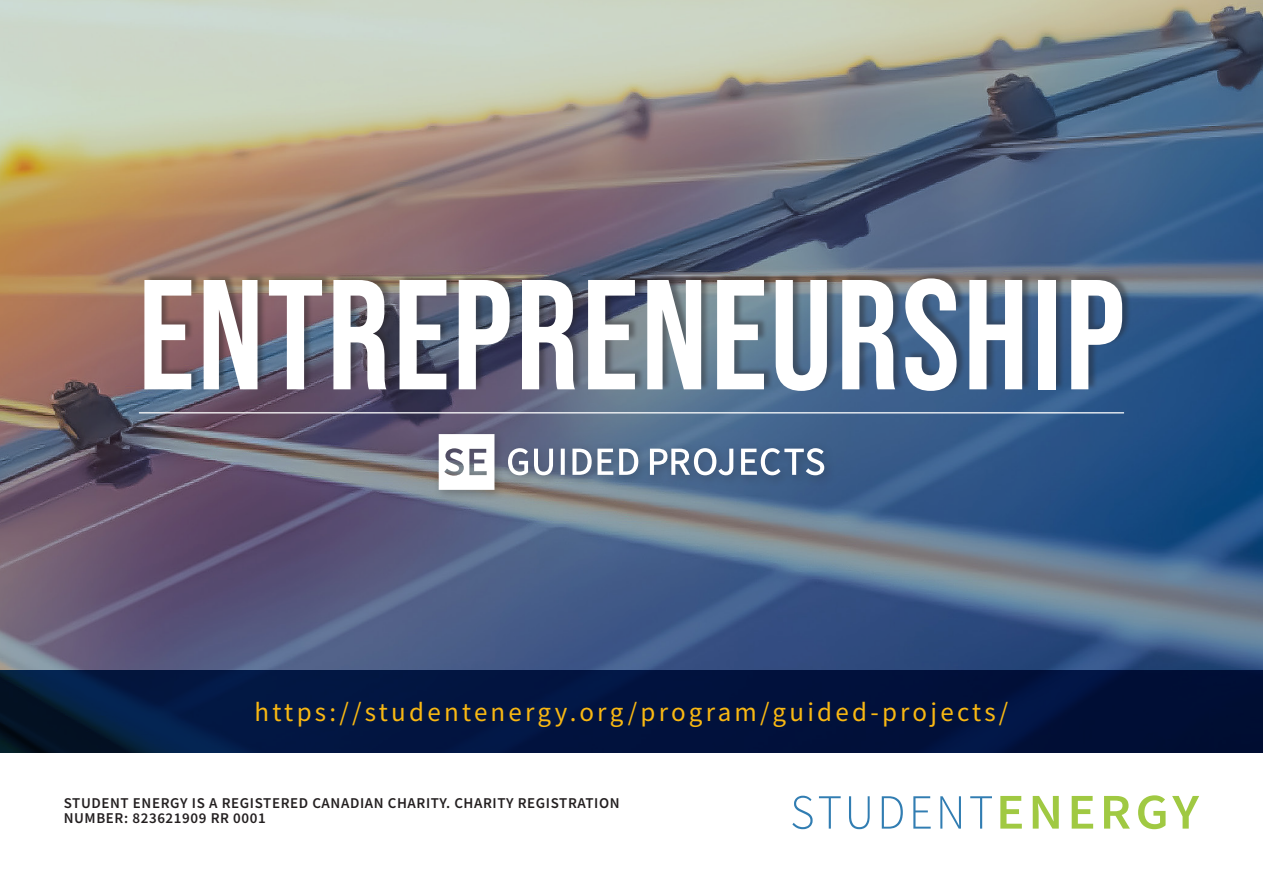
<style>
.page{position:relative;width:1263px;height:893px;background:#fff}
.page>*{position:absolute;margin:0;border:0;box-sizing:border-box;transform-origin:0 0}
.t1{font:700 156.15px "Bebas Neue Pro";letter-spacing:.02em;color:#fff}
.t2{font:27px "Source Sans Pro";letter-spacing:.12em;color:#f9b812}
.Content___Center{font:600 15px/15px "Source Sans Pro";letter-spacing:.04em;color:#231f20}
</style>
<div class="page">
<img style="left:0;top:0;width:1263px;height:670px">
<svg style="left:792px;top:796px;width:21px;height:33px"></svg>
<svg style="left:819px;top:796px;width:22px;height:33px"></svg>
<svg style="left:849px;top:796px;width:21px;height:33px"></svg>
<svg style="left:882px;top:796px;width:21px;height:33px"></svg>
<svg style="left:913px;top:796px;width:18px;height:33px"></svg>
<svg style="left:940px;top:796px;width:21px;height:33px"></svg>
<svg style="left:970px;top:796px;width:22px;height:33px"></svg>
<svg style="left:1000px;top:796px;width:22px;height:33px"></svg>
<svg style="left:1033px;top:796px;width:26px;height:33px"></svg>
<svg style="left:1072px;top:796px;width:21px;height:33px"></svg>
<svg style="left:1104px;top:796px;width:26px;height:33px"></svg>
<svg style="left:1138px;top:795px;width:27px;height:34px"></svg>
<svg style="left:1172px;top:796px;width:27px;height:33px"></svg>
<div style="left:146px;top:271px;width:986px;height:121px;background:#231f20;opacity:.4"></div>
<hr style="left:139px;top:412px;width:985px;height:2px;background:#fff">
<div style="left:433px;top:428px;width:403px;height:74px;background:#231f20;opacity:.3"></div>
<svg style="left:439px;top:434px;width:385px;height:56px"></svg>
<svg style="left:0;top:670px;width:1263px;height:82px;fill:#01123d"></svg>
<p class="t1" style="left:138px;top:246px;width:988px">ENTREPRENEURSHIP</p>
<p class="t2" style="left:255px;top:695px;width:755px">https://studentenergy.org/program/guided-projects/</p>
<p class="Content___Center" style="left:64px;top:795px;width:557px">STUDENT ENERGY IS A REGISTERED CANADIAN CHARITY. CHARITY REGISTRATION<br>NUMBER: 823621909 RR 0001</p>
</div>
